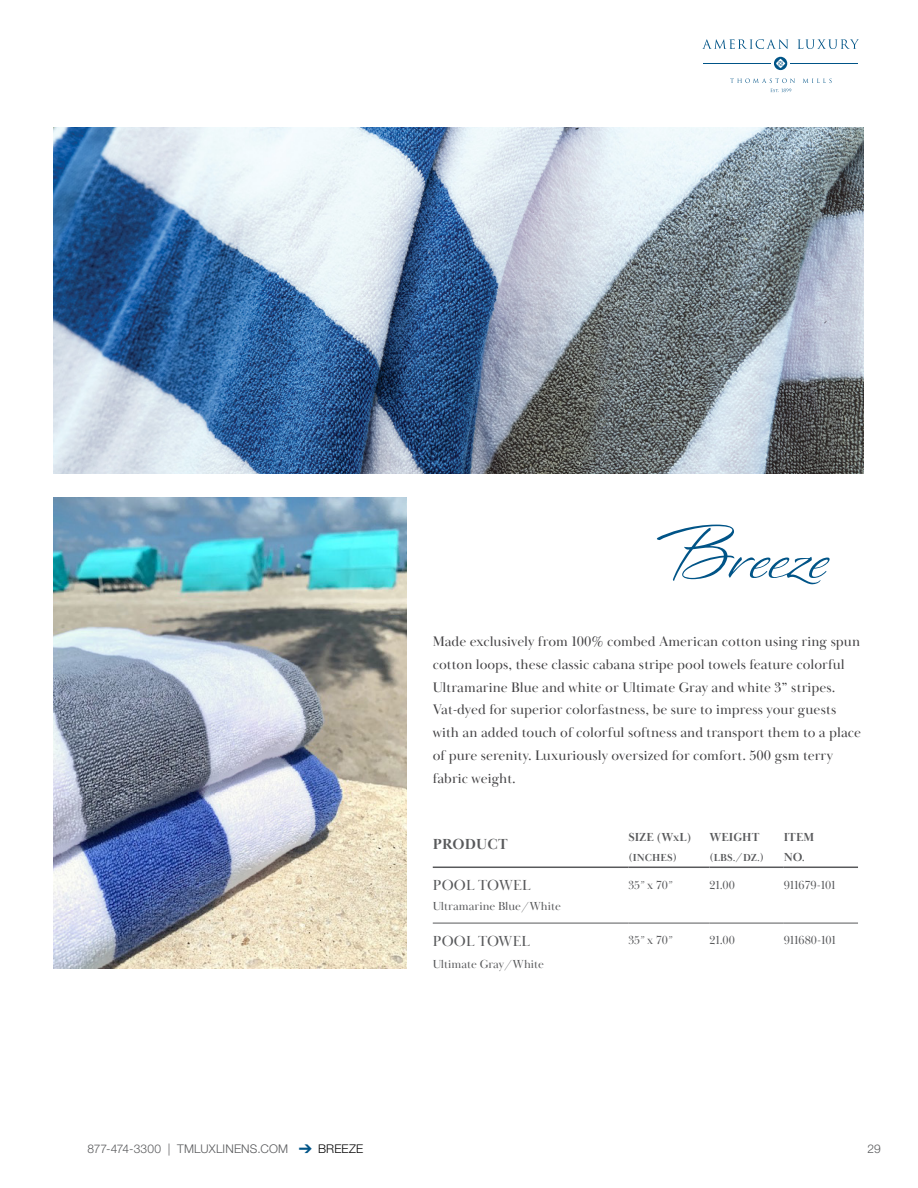
<style>
.page{position:relative;width:918px;height:1188px;background:#fff}
.page>*{position:absolute;margin:0;border:0;box-sizing:border-box;transform-origin:0 0}
.t1{font:15px "Baskerville Display PT";letter-spacing:.01em;color:#58595b}
.t2{font:700 15px "Baskerville Display PT";letter-spacing:.01em;color:#58595b}
.p2_copy{font:14.25px/22.8px "Baskerville Display PT";letter-spacing:.005em;color:#414042}
.t3{font:12px "Baskerville Display PT";color:#58595b}
.t4{font:300 12px "Helvetica Neue LT Std";letter-spacing:.01em;color:#58595b}
.t5{font:700 12px "Baskerville Display PT";color:#58595b}
.t6{font:300 12px "Helvetica Neue LT Std";letter-spacing:.015em;color:#000}
.t7{font:700 10.5px "Baskerville Display PT";letter-spacing:.01em;color:#58595b}
.s1{font-family:"Berkeley Std";font-style:italic}
</style>
<div class="page">
<img style="left:53px;top:127px;width:810px;height:346px">
<img style="left:53px;top:498px;width:353px;height:471px">
<svg style="left:657px;top:525px;width:173px;height:59px"></svg>
<hr style="left:433px;top:923px;width:196px;height:1px;background:#58595b">
<hr style="left:629px;top:923px;width:81px;height:1px;background:#58595b">
<hr style="left:710px;top:923px;width:74px;height:1px;background:#58595b">
<hr style="left:784px;top:923px;width:74px;height:1px;background:#58595b">
<hr style="left:629px;top:867px;width:81px;height:1px;background:#58595b">
<hr style="left:710px;top:867px;width:74px;height:1px;background:#58595b">
<hr style="left:784px;top:867px;width:74px;height:1px;background:#58595b">
<hr style="left:433px;top:867px;width:196px;height:1px;background:#58595b">
<hr style="left:703px;top:63px;width:68px;height:1px;background:#005487">
<hr style="left:790px;top:63px;width:68px;height:1px;background:#005487">
<svg style="left:702px;top:39px;width:157px;height:10px"></svg>
<svg style="left:730px;top:78px;width:102px;height:14px"></svg>
<svg style="left:774px;top:57px;width:13px;height:13px"></svg>
<p class="p2_copy" style="left:433px;top:630px;width:430px">Made exclusively from 100% combed American cotton using ring spun cotton loops, these classic cabana stripe pool towels feature colorful Ultramarine Blue and white or Ultimate Gray and white 3” stripes.<br>Vat-dyed for superior colorfastness, be sure to impress your guests with an added touch of colorful softness and transport them to a place of pure serenity. Luxuriously oversized for comfort. 500 gsm terry fabric weight.</p>
<p class="t2" style="left:433px;top:835px;width:77px">PRODUCT</p>
<p class="t5" style="left:629px;top:830px;width:64px">SIZE (WxL)</p>
<p class="t5" style="left:710px;top:830px;width:51px">WEIGHT</p>
<p class="t5" style="left:784px;top:830px;width:32px">ITEM</p>
<p class="t7" style="left:629px;top:851px;width:50px">(INCHES)</p>
<p class="t7" style="left:710px;top:851px;width:56px">(LBS./DZ.)</p>
<p class="t5" style="left:784px;top:850px;width:23px">NO.</p>
<p class="t1" style="left:433px;top:876px;width:99px">POOL TOWEL</p>
<p class="t3" style="left:629px;top:878px;width:45px">35<span class="s1">”</span> x 70<span class="s1">”</span></p>
<p class="t3" style="left:710px;top:878px;width:27px">21.00</p>
<p class="t3" style="left:784px;top:878px;width:53px">911679-101</p>
<p class="t3" style="left:433px;top:898px;width:130px">Ultramarine Blue/White</p>
<p class="t1" style="left:433px;top:932px;width:98px">POOL TOWEL</p>
<p class="t3" style="left:629px;top:933px;width:45px">35<span class="s1">”</span> x 70<span class="s1">”</span></p>
<p class="t3" style="left:710px;top:933px;width:27px">21.00</p>
<p class="t3" style="left:784px;top:933px;width:54px">911680-101</p>
<p class="t3" style="left:433px;top:957px;width:113px">Ultimate Gray/White</p>
<p class="t4" style="left:87px;top:1141px;width:202px">877-474-3300 | TMLUXLINENS.COM</p>
<p class="t4" style="left:868px;top:1141px;width:15px">29</p>
<p class="t6" style="left:318px;top:1141px;width:47px">BREEZE</p>
</div>
